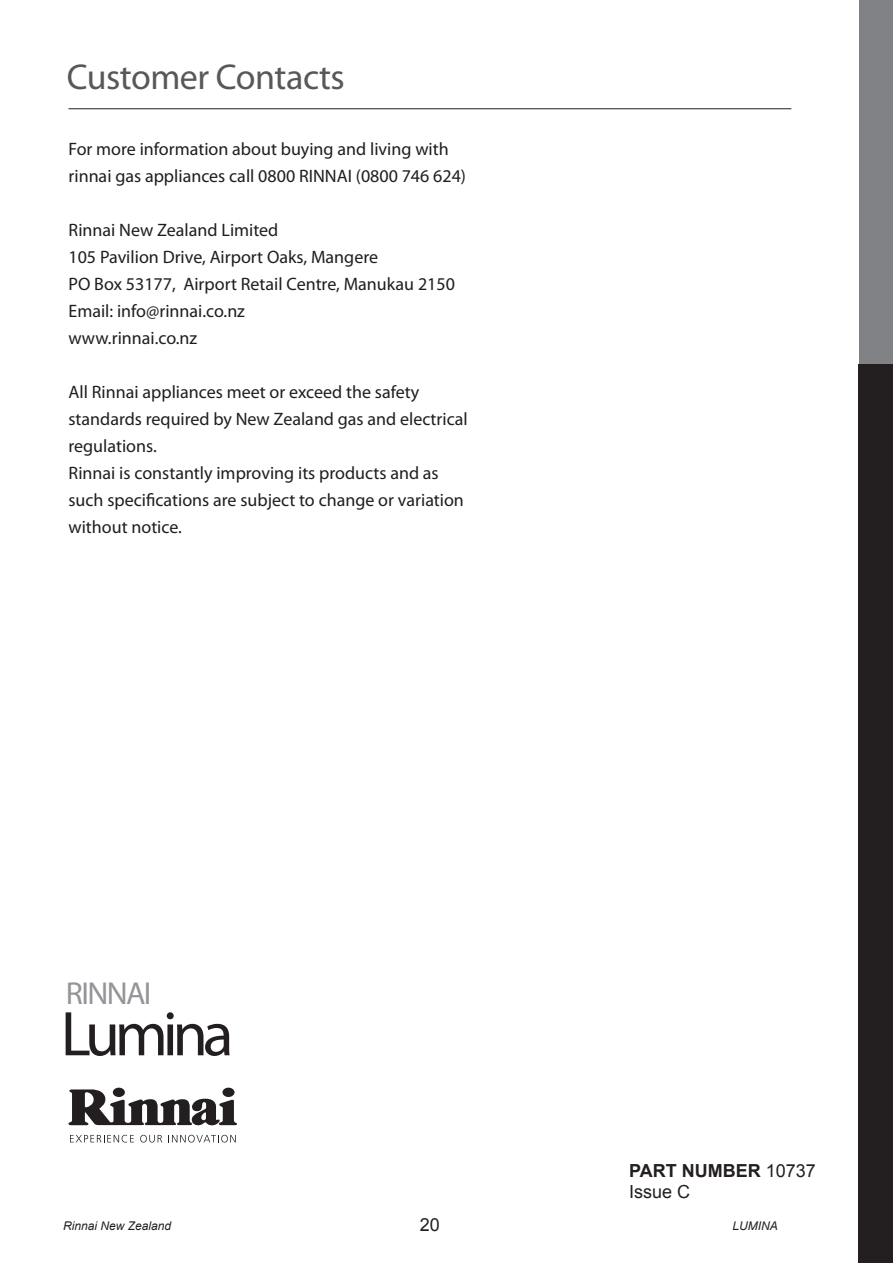
<style>
.page{position:relative;width:893px;height:1263px;background:#fff}
.page>*{position:absolute;margin:0;border:0;box-sizing:border-box;transform-origin:0 0}
.t1{font:63.6px "Myriad Pro";letter-spacing:-.08em;color:#231f20}
.t2{font:36px "Myriad Pro";letter-spacing:-.015em;color:#57585a}
.t3{font:31.8px "Myriad Pro";letter-spacing:-.05em;color:#939598}
.t4{font:18px/27px "Myriad Pro";color:#201d1e}
.t5{font:18px/21.6px "Arial";color:#231f20}
.t6{font:italic 12px "Arial";color:#231f20}
.s1{font-weight:700}
</style>
<div class="page">
<div style="left:859px;top:0;width:34px;height:375px;background:#808285"></div>
<div style="left:859px;top:365px;width:34px;height:898px;background:#231f20"></div>
<hr style="left:69px;top:108px;width:722px;height:1px;background:#231f20">
<div style="left:222px;top:1088px;width:13px;height:9px;background:#231f20;border-radius:50%"></div>
<svg style="left:69px;top:1089px;width:168px;height:37px"></svg>
<svg style="left:70px;top:1135px;width:64px;height:7px"></svg>
<svg style="left:140px;top:1135px;width:22px;height:7px"></svg>
<svg style="left:172px;top:1135px;width:64px;height:7px"></svg>
<h2 class="t2" style="left:67px;top:55px;width:280px">Customer Contacts</h2>
<p class="t4" style="left:69px;top:135px;width:399px">For more information about buying and living with rinnai gas appliances call 0800 RINNAI (0800 746 624)</p>
<p class="t4" style="left:69px;top:216px;width:388px">Rinnai New Zealand Limited<br>105 Pavilion Drive, Airport Oaks, Mangere<br>PO Box 53177, Airport Retail Centre, Manukau 2150<br>Email: info@rinnai.co.nz<br>www.rinnai.co.nz</p>
<p class="t4" style="left:69px;top:378px;width:401px">All Rinnai appliances meet or exceed the safety standards required by New Zealand gas and electrical regulations.<br>Rinnai is constantly improving its products and as such specifications are subject to change or variation without notice.</p>
<h3 class="t3" style="left:66px;top:974px;width:87px">RINNAI</h3>
<h1 class="t1" style="left:61px;top:995px;width:174px">Lumina</h1>
<p class="t5" style="left:629px;top:1160px;width:188px"><span class="s1">PART NUMBER</span> 10737<br>Issue C</p>
<p class="t6" style="left:63px;top:1218px;width:110px">Rinnai New Zealand</p>
<p class="t5" style="left:420px;top:1214px;width:22px">20</p>
<p class="t6" style="left:732px;top:1218px;width:47px">LUMINA</p>
</div>
